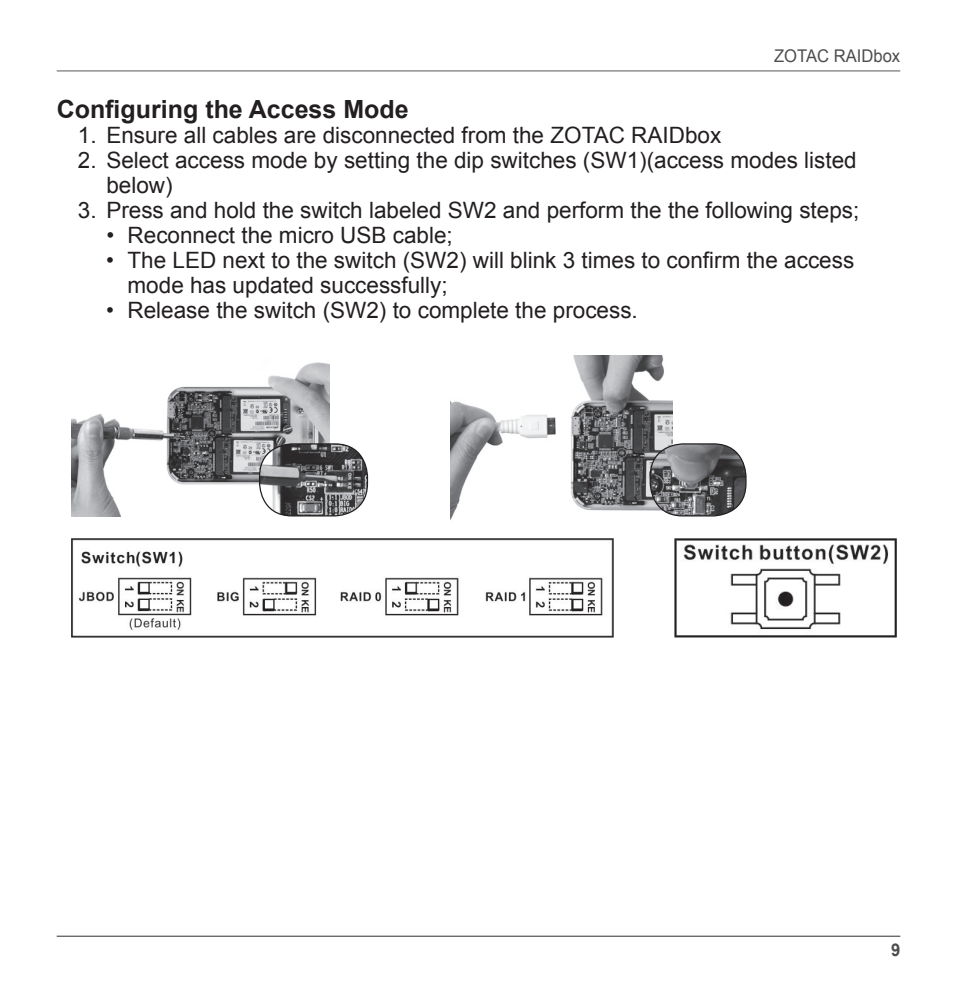
<style>
.page{position:relative;width:957px;height:993px;background:#fff}
.page>*{position:absolute;margin:0;border:0;box-sizing:border-box;transform-origin:0 0}
.t1{font:700 25px "Arial";color:#231f20}
.t2{font:22.5px/25px "Arial";color:#231f20}
.t3{font:17.5px "Arial";color:#4c4d4f;scale:.95 1}
.t4{font:700 17.5px "Arial";color:#4c4d4f;scale:.95 1}
</style>
<div class="page">
<hr style="left:57px;top:70px;width:843px;height:1px;background:#57585a">
<hr style="left:57px;top:935px;width:843px;height:1px;background:#57585a">
<img style="left:71px;top:538px;width:542px;height:99px">
<img style="left:675px;top:538px;width:221px;height:99px">
<img style="left:450px;top:355px;width:222px;height:165px">
<img style="left:71px;top:362px;width:258px;height:154px">
<img style="left:260px;top:444px;width:107px;height:71px">
<div style="left:259px;top:443px;width:109px;height:73px;border:1px solid #231f20;border-radius:33px"></div>
<img style="left:650px;top:444px;width:96px;height:71px">
<div style="left:649px;top:443px;width:97px;height:73px;border:1px solid #231f20;border-radius:33px"></div>
<p class="t3" style="left:774px;top:45px;width:134px">ZOTAC RAIDbox</p>
<p class="t1" style="left:57px;top:92px;width:353px">Configuring the Access Mode</p>
<p class="t2" style="left:78px;top:122px;width:645px">1. Ensure all cables are disconnected from the ZOTAC RAIDbox</p>
<p class="t2" style="left:106px;top:147px;width:752px;text-indent:-28px">2. Select access mode by setting the dip switches (SW1)(access modes listed below)</p>
<p class="t2" style="left:78px;top:197px;width:783px">3. Press and hold the switch labeled SW2 and perform the the following steps;</p>
<p class="t2" style="left:106px;top:222px;width:348px">• Reconnect the micro USB cable;</p>
<p class="t2" style="left:128px;top:247px;width:728px;text-indent:-21px">• The LED next to the switch (SW2) will blink 3 times to confirm the access mode has updated successfully;</p>
<p class="t2" style="left:106px;top:297px;width:533px">• Release the switch (SW2) to complete the process.</p>
<p class="t4" style="left:891px;top:938px;width:11px">9</p>
</div>
